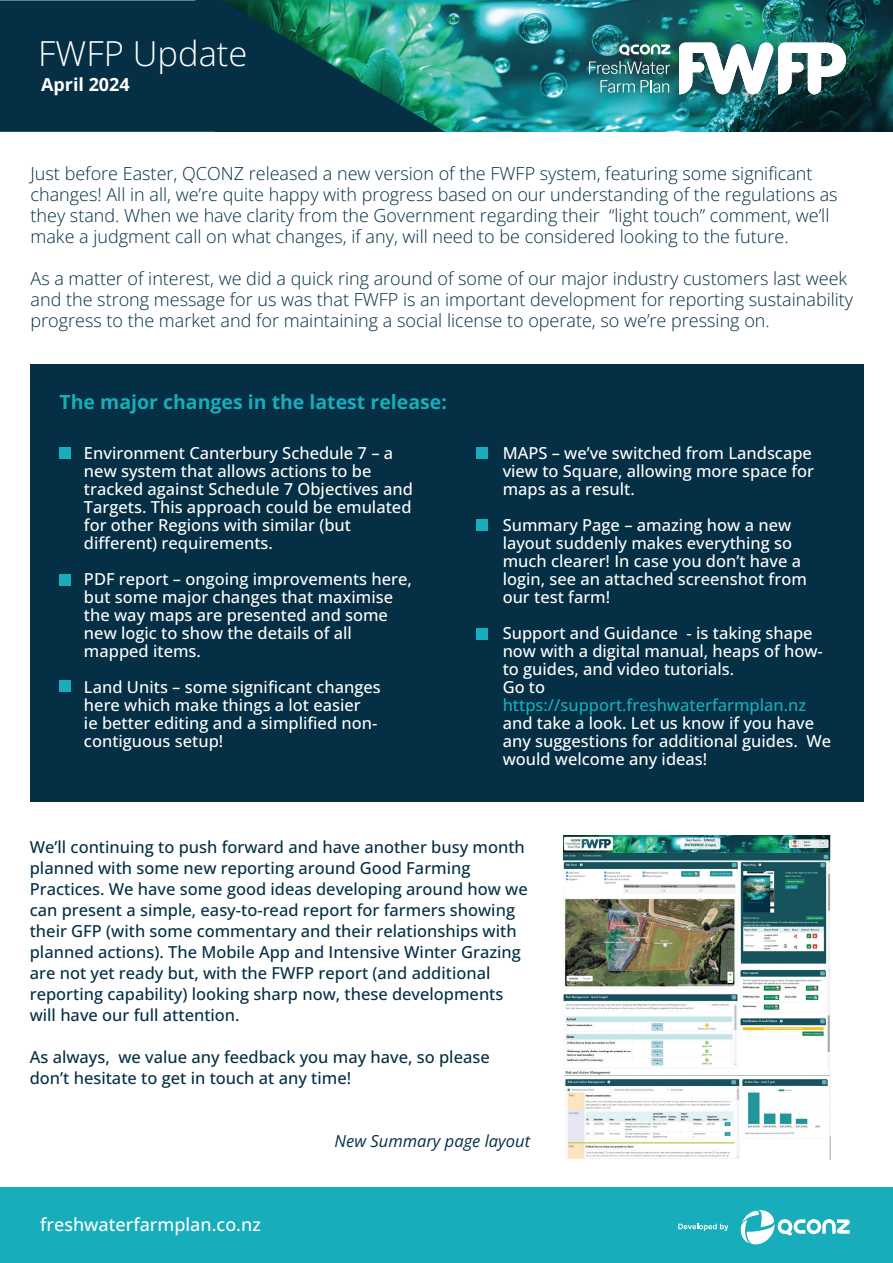
<style>
.page{position:relative;width:893px;height:1263px;background:#fff}
.page>*{position:absolute;margin:0;border:0;box-sizing:border-box;transform-origin:0 0}
.t1{font:300 34.5px "Open Sans";color:#fff}
.t2{font:700 19.5px "Open Sans";color:#18adba}
.t3{font:300 18px/21px "Open Sans";color:#042f44}
.t4{font:500 18px "Open Sans";color:#fff}
.t5{font:700 18px "Open Sans";color:#fff}
.t6{font:500 16.5px/18px "Open Sans";color:#fff}
.t7{font:500 16.5px/21px "Open Sans";color:#042f44}
.t8{font:500 16.5px "Open Sans";color:#19adba}
.t9{font:italic 16.5px "Open Sans";color:#042f44}
</style>
<div class="page">
<img style="left:445px;top:0;width:448px;height:132px">
<div style="left:30px;top:365px;width:833px;height:437px;background:#042f44"></div>
<svg style="left:0;top:0;width:445px;height:132px;background:#0e4b53"></svg>
<div style="left:569px;top:23px;width:296px;height:91px;background:#231f20;opacity:.6"></div>
<svg style="left:679px;top:43px;width:167px;height:51px"></svg>
<svg style="left:589px;top:44px;width:81px;height:30px;background:#4d7e81"></svg>
<svg style="left:600px;top:80px;width:69px;height:13px"></svg>
<div style="left:0;top:1187px;width:893px;height:76px;background:#18adba"></div>
<svg style="left:741px;top:1210px;width:109px;height:34px"></svg>
<svg style="left:678px;top:1224px;width:50px;height:7px"></svg>
<div style="left:60px;top:448px;width:11px;height:11px;background:#18adba"></div>
<div style="left:60px;top:574px;width:11px;height:12px;background:#18adba"></div>
<div style="left:60px;top:680px;width:11px;height:12px;background:#18adba"></div>
<div style="left:476px;top:448px;width:12px;height:11px;background:#18adba"></div>
<div style="left:476px;top:628px;width:12px;height:12px;background:#18adba"></div>
<div style="left:476px;top:519px;width:12px;height:11px;background:#18adba"></div>
<img style="left:563px;top:835px;width:267px;height:324px">
<h1 class="t1" style="left:38px;top:30px;width:211px">FWFP Update</h1>
<p class="t5" style="left:41px;top:72px;width:90px">April 2024</p>
<p class="t3" style="left:31px;top:162px;width:809px">Just before Easter, QCONZ released a new version of the FWFP system, featuring some significant changes! All in all, we’re quite happy with progress based on our understanding of the regulations as they stand. When we have clarity from the Government regarding their “light touch” comment, we’ll make a judgment call on what changes, if any, will need to be considered looking to the future.</p>
<p class="t3" style="left:31px;top:267px;width:824px">As a matter of interest, we did a quick ring around of some of our major industry customers last week and the strong message for us was that FWFP is an important development for reporting sustainability progress to the market and for maintaining a social license to operate, so we’re pressing on.</p>
<p class="t2" style="left:60px;top:389px;width:389px">The major changes in the latest release:</p>
<p class="t6" style="left:84px;top:444px;width:331px">Environment Canterbury Schedule 7 – a new system that allows actions to be tracked against Schedule 7 Objectives and Targets. This approach could be emulated for other Regions with similar (but different) requirements.</p>
<p class="t6" style="left:84px;top:570px;width:329px">PDF report – ongoing improvements here, but some major changes that maximise the way maps are presented and some new logic to show the details of all mapped items.</p>
<p class="t6" style="left:84px;top:678px;width:298px">Land Units – some significant changes here which make things a lot easier<br>ie better editing and a simplified non&shy;contiguous setup!</p>
<p class="t6" style="left:503px;top:443px;width:313px">MAPS – we’ve switched from Landscape view to Square, allowing more space for maps as a result.</p>
<p class="t6" style="left:503px;top:515px;width:306px">Summary Page – amazing how a new layout suddenly makes everything so much clearer! In case you don’t have a login, see an attached screenshot from our test farm!</p>
<p class="t6" style="left:503px;top:623px;width:322px">Support and Guidance - is taking shape now with a digital manual, heaps of how&shy;to guides, and video tutorials.<br>Go to</p>
<p class="t8" style="left:503px;top:694px;width:305px">https://support.freshwaterfarmplan.nz</p>
<p class="t6" style="left:503px;top:713px;width:330px">and take a look. Let us know if you have any suggestions for additional guides. We would welcome any ideas!</p>
<p class="t7" style="left:30px;top:836px;width:500px">We’ll continuing to push forward and have another busy month planned with some new reporting around Good Farming Practices. We have some good ideas developing around how we can present a simple, easy-to-read report for farmers showing their GFP (with some commentary and their relationships with planned actions). The Mobile App and Intensive Winter Grazing are not yet ready but, with the FWFP report (and additional reporting capability) looking sharp now, these developments will have our full attention.</p>
<p class="t7" style="left:30px;top:1046px;width:461px">As always, we value any feedback you may have, so please don’t hesitate to get in touch at any time!</p>
<p class="t4" style="left:40px;top:1212px;width:222px">freshwaterfarmplan.co.nz</p>
<p class="t9" style="left:335px;top:1129px;width:197px">New Summary page layout</p>
</div>
